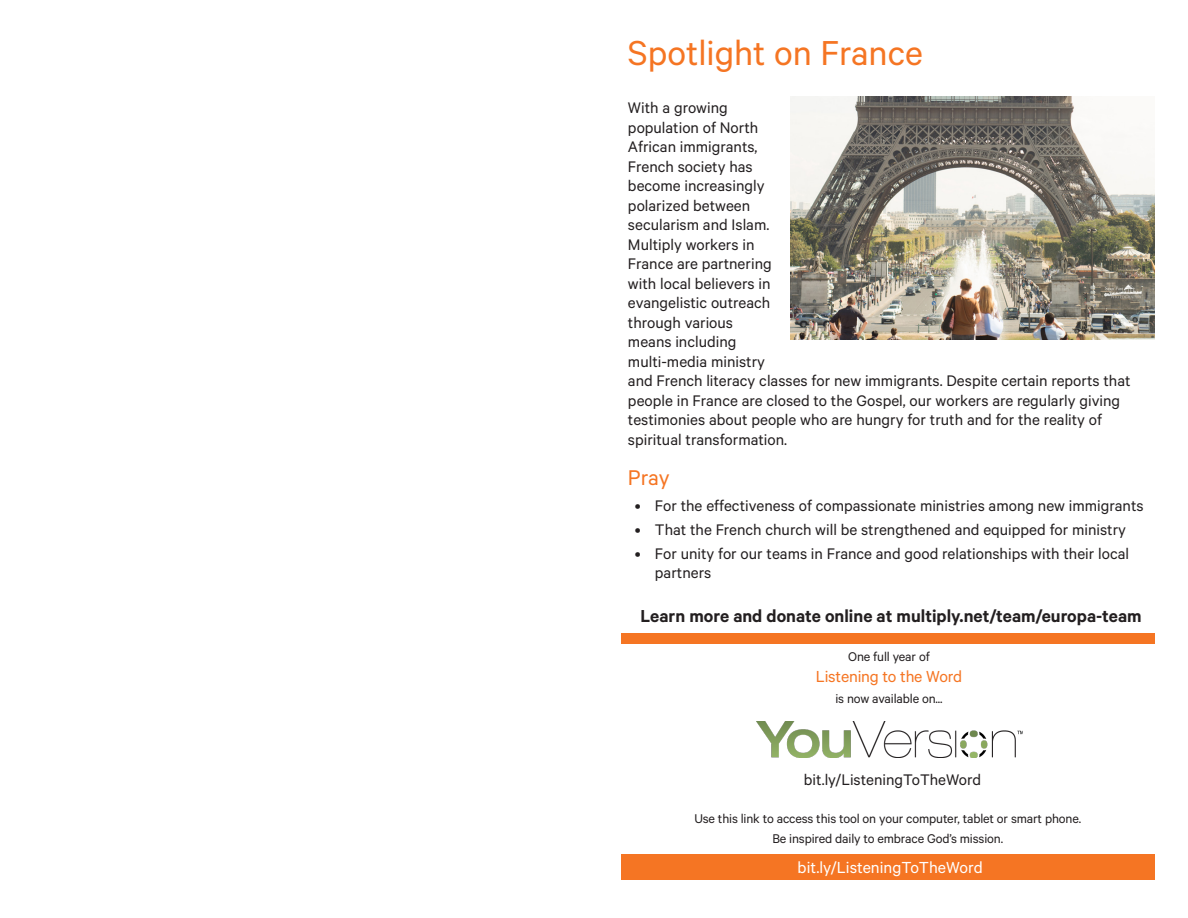
<style>
.page{position:relative;width:1188px;height:918px;background:#fff}
.page>*{position:absolute;margin:0;border:0;box-sizing:border-box;transform-origin:0 0}
.Weekday_Body{font:39px "Calibre";color:#f57523}
.Weekday_Body-2{font:24px "Calibre";color:#f57523}
.Weekday_Body-3{font:600 19.5px "Calibre";color:#231f20}
.Weekday_Body-4{font:18px "Calibre";color:#fff}
.Weekday_Body-5{font:18px "Calibre";letter-spacing:-.01em;color:#f57523}
.Weekday_Body-6{font:17.25px/19.5px "Calibre";color:#231f20}
.Weekday_Body-7{font:14.25px "Calibre";letter-spacing:-.01em;color:#231f20}
</style>
<div class="page">
<div style="left:621px;top:854px;width:533px;height:26px;background:#f57523"></div>
<div style="left:621px;top:633px;width:533px;height:11px;background:#f57523"></div>
<img style="left:757px;top:722px;width:266px;height:36px">
<img style="left:790px;top:96px;width:364px;height:243px">
<p class="Weekday_Body" style="left:628px;top:30px;width:296px">Spotlight on France</p>
<p class="Weekday_Body-6" style="left:628px;top:98px;width:504px">With a growing<br>population of North<br>African immigrants,<br>French society has<br>become increasingly<br>polarized between<br>secularism and Islam.<br>Multiply workers in<br>France are partnering<br>with local believers in<br>evangelistic outreach<br>through various<br>means including<br>multi-media ministry<br>and French literacy classes for new immigrants. Despite certain reports that people in France are closed to the Gospel, our workers are regularly giving testimonies about people who are hungry for truth and for the reality of spiritual transformation.</p>
<p class="Weekday_Body-2" style="left:628px;top:463px;width:43px">Pray</p>
<p class="Weekday_Body-6" style="left:635px;top:495px;width:510px">• For the effectiveness of compassionate ministries among new immigrants</p>
<p class="Weekday_Body-6" style="left:635px;top:519px;width:493px">• That the French church will be strengthened and equipped for ministry</p>
<p class="Weekday_Body-6" style="left:655px;top:543px;width:476px;text-indent:-20px">• For unity for our teams in France and good relationships with their local partners</p>
<p class="Weekday_Body-3" style="left:641px;top:604px;width:503px">Learn more and donate online at multiply.net/team/europa-team</p>
<p class="Weekday_Body-7" style="left:848px;top:648px;width:83px">One full year of</p>
<p class="Weekday_Body-5" style="left:816px;top:666px;width:148px">Listening to the Word</p>
<p class="Weekday_Body-7" style="left:835px;top:690px;width:109px">is now available on...</p>
<p class="Weekday_Body-6" style="left:804px;top:769px;width:179px">bit.ly/ListeningToTheWord</p>
<p class="Weekday_Body-7" style="left:694px;top:810px;width:388px">Use this link to access this tool on your computer, tablet or smart phone.</p>
<p class="Weekday_Body-7" style="left:772px;top:830px;width:232px">Be inspired daily to embrace God’s mission.</p>
<p class="Weekday_Body-4" style="left:798px;top:857px;width:187px">bit.ly/ListeningToTheWord</p>
</div>
